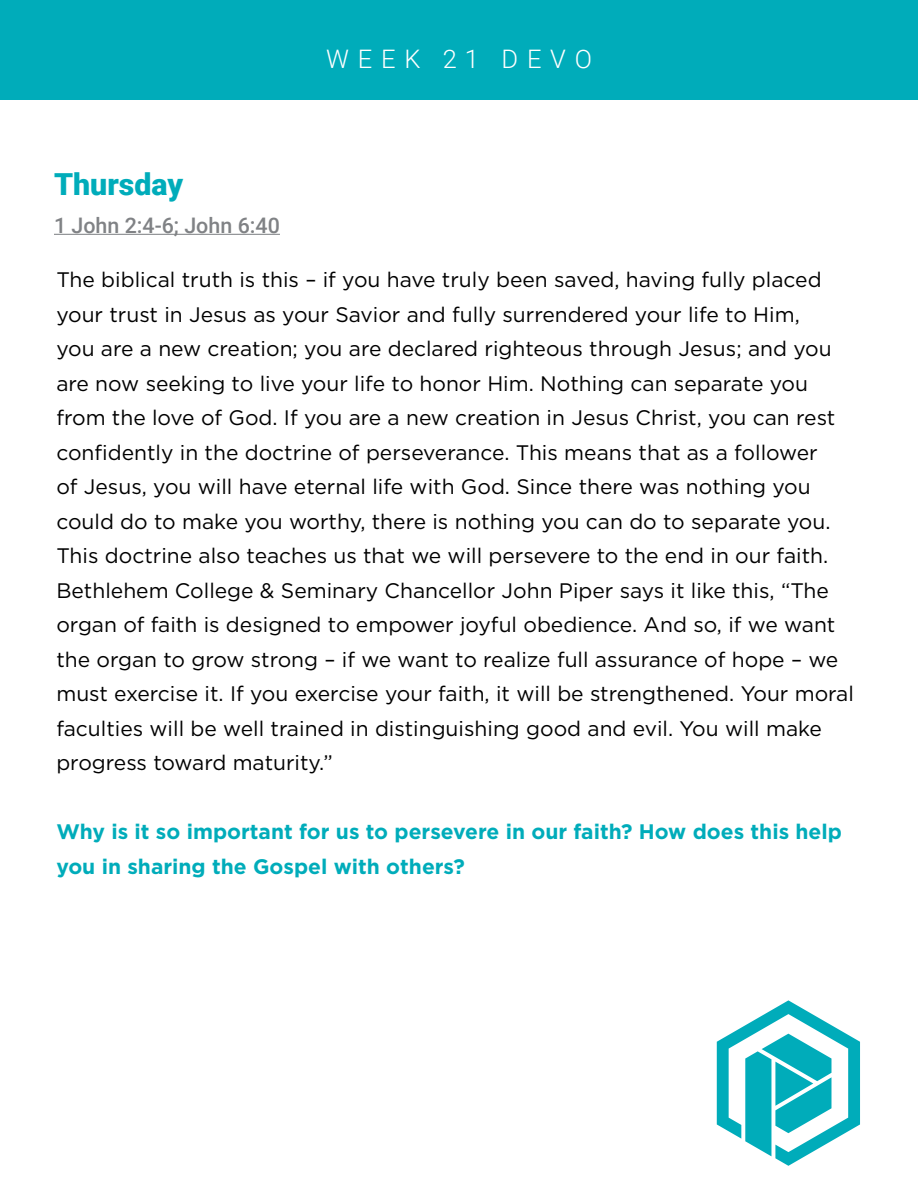
<style>
.page{position:relative;width:918px;height:1188px;background:#fff}
.page>*{position:absolute;margin:0;border:0;box-sizing:border-box;transform-origin:0 0}
.t1{font:900 30.3px "Roboto";color:#00acba}
.t2{font:300 25.5px "Roboto";letter-spacing:.345em;color:#fff}
.t3{font:500 21.45px "Roboto";color:#808285}
.t4{font:21px/34.5px "Gotham";color:#000}
.t5{font:700 21px/34.5px "Gotham";color:#00acba}
</style>
<div class="page">
<div style="left:0;top:0;width:918px;height:99px;background:#00acba"></div>
<svg style="left:717px;top:1000px;width:143px;height:166px"></svg>
<hr style="left:54px;top:234px;width:226px;height:1px;background:#808285">
<p class="t2" style="left:326px;top:41px;width:267px">WEEK 21 DEVO</p>
<h1 class="t1" style="left:54px;top:163px;width:131px">Thursday</h1>
<p class="t3" style="left:54px;top:210px;width:227px">1 John 2:4-6; John 6:40</p>
<p class="t4" style="left:56px;top:262px;width:799px">The biblical truth is this – if you have truly been saved, having fully placed your trust in Jesus as your Savior and fully surrendered your life to Him,<br>you are a new creation; you are declared righteous through Jesus; and you are now seeking to live your life to honor Him. Nothing can separate you from the love of God. If you are a new creation in Jesus Christ, you can rest confidently in the doctrine of perseverance. This means that as a follower<br>of Jesus, you will have eternal life with God. Since there was nothing you could do to make you worthy, there is nothing you can do to separate you.<br>This doctrine also teaches us that we will persevere to the end in our faith.<br>Bethlehem College &amp; Seminary Chancellor John Piper says it like this, “The organ of faith is designed to empower joyful obedience. And so, if we want the organ to grow strong – if we want to realize full assurance of hope – we must exercise it. If you exercise your faith, it will be strengthened. Your moral faculties will be well trained in distinguishing good and evil. You will make progress toward maturity.”</p>
<p class="t5" style="left:56px;top:815px;width:787px">Why is it so important for us to persevere in our faith? How does this help you in sharing the Gospel with others?</p>
</div>
